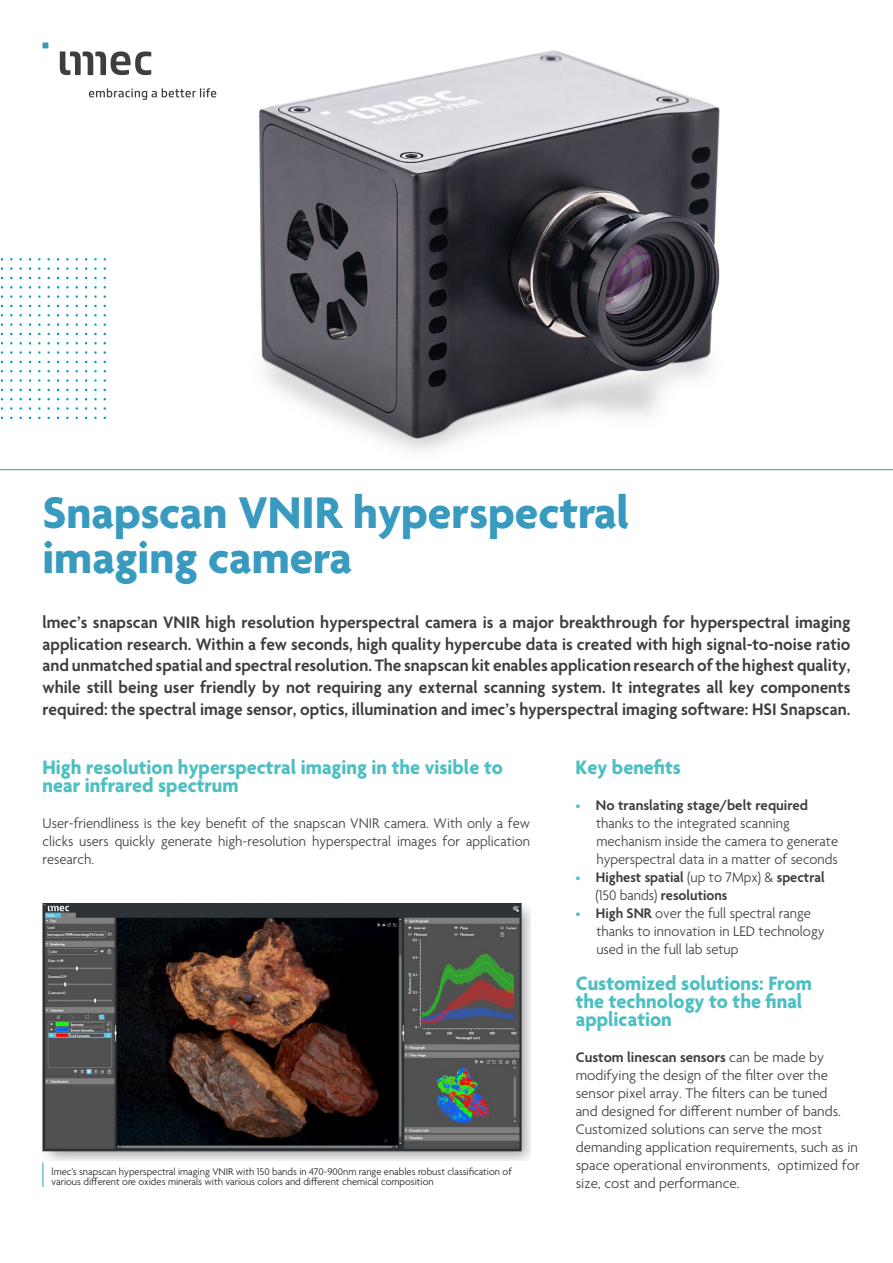
<style>
.page{position:relative;width:893px;height:1263px;background:#fff}
.page>*{position:absolute;margin:0;border:0;box-sizing:border-box;transform-origin:0 0}
.t1{font:700 48px "Agenda";color:#379abe}
.BODY{font:700 21px/18px "Agenda";color:#4fbfc2}
.BODY-2{font:600 18px/21.6px "Agenda";color:#3e3e3f;text-align:justify}
.BODY-3{font:300 15px/18px "Agenda";color:#3e3e3f}
.BODY-4{font:600 15px/18px "Agenda";color:#3e3e3f}
.t2{font:300 10.5px/10.5px "Agenda";color:#231f20}
.s1{font-family:"Myriad Pro";font-weight:400;font-size:18px;color:#4fbfc2}
.s2{font-weight:600}
.s3{font-weight:300}
</style>
<div class="page">
<img style="left:43px;top:904px;width:487px;height:256px">
<svg style="left:43px;top:1162px;width:1px;height:25px"></svg>
<svg style="left:0;top:42px;width:893px;height:428px"></svg>
<svg style="left:43px;top:43px;width:5px;height:5px"></svg>
<svg style="left:60px;top:51px;width:33px;height:24px"></svg>
<svg style="left:95px;top:51px;width:56px;height:24px"></svg>
<svg style="left:89px;top:88px;width:127px;height:12px"></svg>
<p class="t1" style="left:43px;top:486px;width:588px">Snapscan VNIR hyperspectral</p>
<p class="t1" style="left:43px;top:531px;width:311px">imaging camera</p>
<p class="BODY-2" style="left:43px;top:613px;width:809px">lmec’s snapscan VNIR high resolution hyperspectral camera is a major breakthrough for hyperspectral imaging application research. Within a few seconds, high quality hypercube data is created with high signal-to-noise ratio and unmatched spatial and spectral resolution. The snapscan kit enables application research of the highest quality, while still being user friendly by not requiring any external scanning system. It integrates all key components required: the spectral image sensor, optics, illumination and imec’s hyperspectral imaging software: HSI Snapscan.</p>
<p class="BODY" style="left:43px;top:760px;width:462px">High resolution hyperspectral imaging in the visible to near infrared spectrum</p>
<p class="BODY-3" style="left:43px;top:815px;width:489px;text-align:justify">User-friendliness is the key benefit of the snapscan VNIR camera. With only a few clicks users quickly generate high-resolution hyperspectral images for application research.</p>
<p class="t2" style="left:51px;top:1167px;width:462px">lmec’s snapscan hyperspectral imaging VNIR with 150 bands in 470-900nm range enables robust classification of various different ore oxides minerals with various colors and different chemical composition</p>
<p class="BODY" style="left:576px;top:760px;width:107px">Key benefits</p>
<p class="BODY-3" style="left:596px;top:797px;width:243px;text-indent:-21px"><span class="s1">•</span> <span class="s2">No translating stage/belt required </span>thanks to the integrated scanning mechanism inside the camera to generate hyperspectral data in a matter of seconds</p>
<p class="BODY-4" style="left:595px;top:869px;width:231px;text-indent:-20px"><span class="s1">•</span> Highest spatial <span class="s3">(up to 7Mpx) &amp;</span> spectral <span class="s3">(150 bands)</span> resolutions</p>
<p class="BODY-3" style="left:596px;top:905px;width:230px;text-indent:-21px"><span class="s1">•</span> <span class="s2">High SNR</span> over the full spectral range thanks to innovation in LED technology used in the full lab setup</p>
<p class="BODY" style="left:576px;top:976px;width:238px">Customized solutions: From the technology to the final application</p>
<p class="BODY-3" style="left:576px;top:1049px;width:286px"><span class="s2">Custom linescan sensors</span> can be made by modifying the design of the filter over the sensor pixel array. The filters can be tuned<br>and designed for different number of bands.<br>Customized solutions can serve the most demanding application requirements, such as in space operational environments, optimized for size, cost and performance.</p>
</div>
